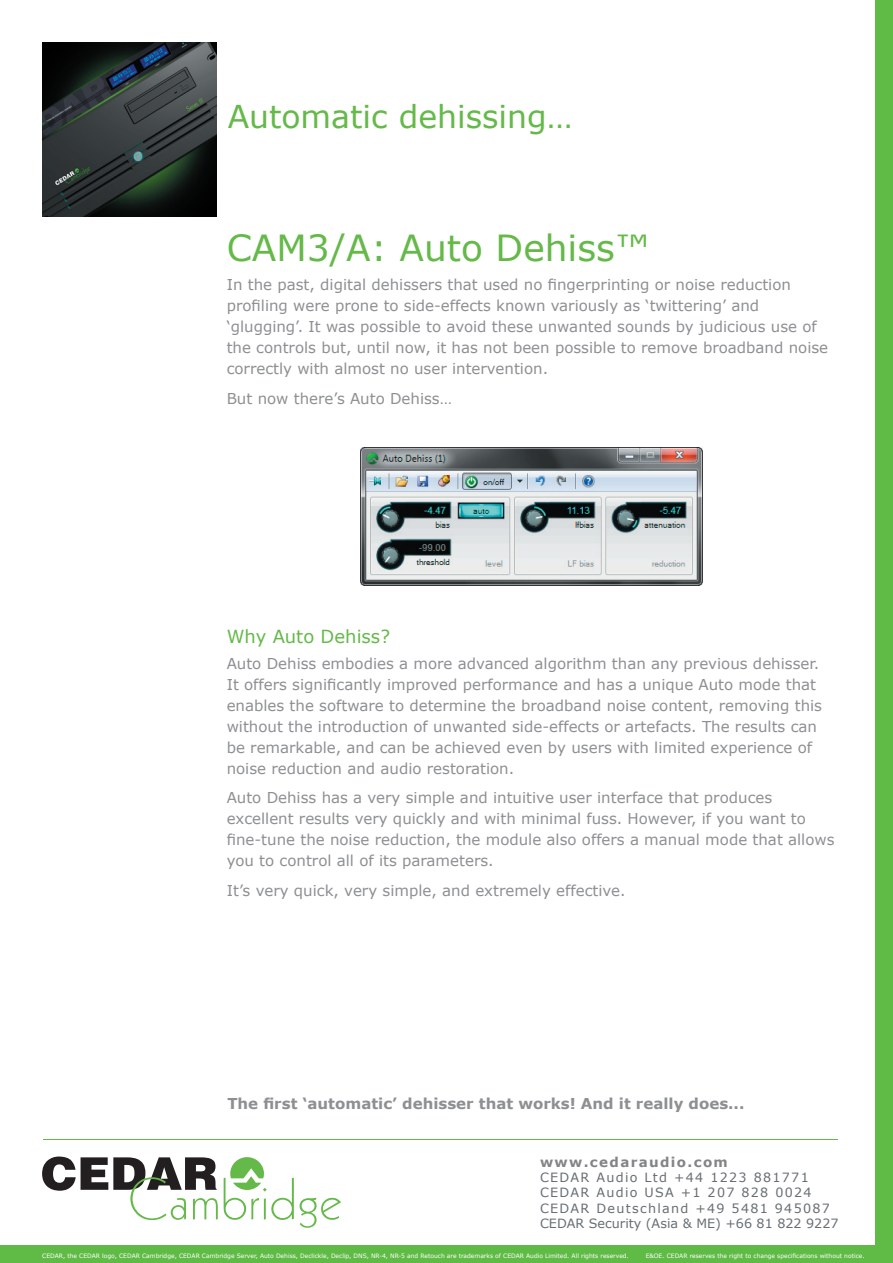
<style>
.page{position:relative;width:893px;height:1263px;background:#fff}
.page>*{position:absolute;margin:0;border:0;box-sizing:border-box;transform-origin:0 0}
.t1{font:36px "Verdana";color:#64b949}
.t2{font:31.5px "Verdana";color:#64b949}
.t3{font:18px "Verdana";color:#64b949}
.t4{font:15px/21px "Verdana";color:#8d8f92}
.t5{font:700 15px "Verdana";color:#8d8f92}
.t6{font:700 13.5px "Verdana";letter-spacing:.1em;color:#828487}
.t7{font:12.75px/15.3px "Verdana";letter-spacing:.1em;color:#676e73}
.t8{font:6px "Verdana";color:#fff}
</style>
<div class="page">
<div style="left:0;top:1246px;width:893px;height:17px;background:#60bb46"></div>
<div style="left:876px;top:0;width:17px;height:1263px;background:#60bb46"></div>
<svg style="left:42px;top:1156px;width:176px;height:64px"></svg>
<svg style="left:224px;top:1157px;width:70px;height:63px"></svg>
<svg style="left:300px;top:1198px;width:41px;height:30px"></svg>
<hr style="left:43px;top:1139px;width:795px;height:1px;background:#64b949">
<img style="left:42px;top:42px;width:174px;height:174px">
<img style="left:360px;top:448px;width:342px;height:138px">
<h2 class="t2" style="left:228px;top:96px;width:346px">Automatic dehissing…</h2>
<h1 class="t1" style="left:227px;top:225px;width:425px">CAM3/A: Auto Dehiss™</h1>
<p class="t4" style="left:227px;top:274px;width:603px">In the past, digital dehissers that used no fingerprinting or noise reduction profiling were prone to side-effects known variously as ‘twittering’ and ‘glugging’. It was possible to avoid these unwanted sounds by judicious use of the controls but, until now, it has not been possible to remove broadband noise correctly with almost no user intervention.</p>
<p class="t4" style="left:227px;top:387px;width:227px">But now there’s Auto Dehiss…</p>
<p class="t3" style="left:227px;top:625px;width:165px">Why Auto Dehiss?</p>
<p class="t4" style="left:227px;top:652px;width:597px">Auto Dehiss embodies a more advanced algorithm than any previous dehisser.<br>It offers significantly improved performance and has a unique Auto mode that enables the software to determine the broadband noise content, removing this without the introduction of unwanted side-effects or artefacts. The results can be remarkable, and can be achieved even by users with limited experience of noise reduction and audio restoration.</p>
<p class="t4" style="left:227px;top:787px;width:609px">Auto Dehiss has a very simple and intuitive user interface that produces excellent results very quickly and with minimal fuss. However, if you want to fine-tune the noise reduction, the module also offers a manual mode that allows you to control all of its parameters.</p>
<p class="t4" style="left:227px;top:879px;width:400px">It’s very quick, very simple, and extremely effective.</p>
<p class="t5" style="left:227px;top:1094px;width:519px">The first ‘automatic’ dehisser that works! And it really does...</p>
<p class="t6" style="left:540px;top:1153px;width:189px">www.cedaraudio.com</p>
<p class="t7" style="left:540px;top:1169px;width:300px">CEDAR Audio Ltd +44 1223 881771<br>CEDAR Audio USA +1 207 828 0024<br>CEDAR Deutschland +49 5481 945087<br>CEDAR Security (Asia &amp; ME) +66 81 822 9227</p>
<p class="t8" style="left:42px;top:1252px;width:588px">CEDAR, the CEDAR logo, CEDAR Cambridge, CEDAR Cambridge Server, Auto Dehiss, Declickle, Declip, DNS, NR-4, NR-5 and Retouch are trademarks of CEDAR Audio Limited. All rights reserved.</p>
<p class="t8" style="left:646px;top:1252px;width:220px">E&amp;OE. CEDAR reserves the right to change specifications without notice.</p>
</div>
